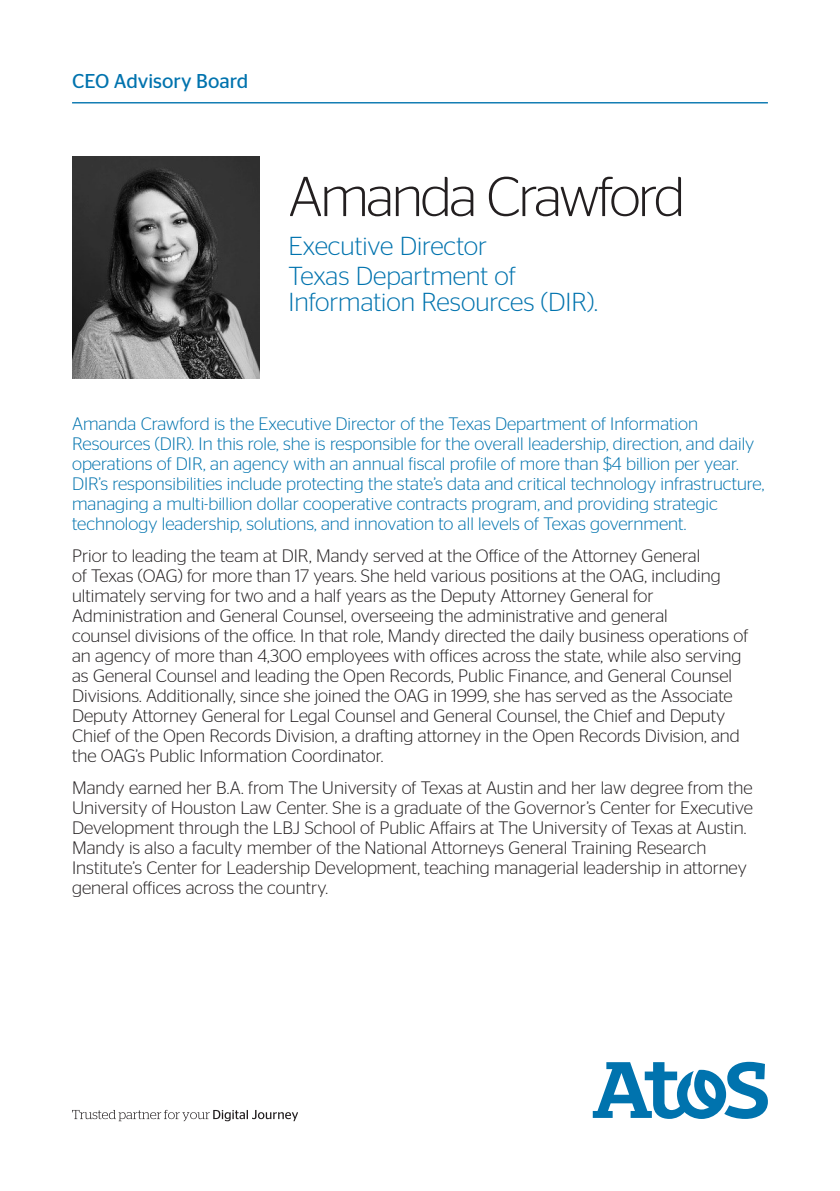
<style>
.page{position:relative;width:840px;height:1191px;background:#fff}
.page>*{position:absolute;margin:0;border:0;box-sizing:border-box;transform-origin:0 0}
.Cover_Title{font:300 56px "Stag Sans";letter-spacing:-.04em;color:#231f20}
.t1{font:300 26px/30px "Stag Sans";color:#0073ae}
.t2{font:20px "Stag Sans";color:#0073ae}
.Quote___Inside_Body{font:300 18px/20px "Stag Sans";color:#231f20}
.Quote___Inside_Body-2{font:300 18px/20px "Stag Sans";color:#0073ae}
</style>
<div class="page">
<hr style="left:72px;top:102px;width:695px;height:1px;background:#0073ae">
<svg style="left:72px;top:1109px;width:226px;height:12px"></svg>
<svg style="left:592px;top:1061px;width:175px;height:58px"></svg>
<img style="left:72px;top:156px;width:187px;height:222px">
<p class="t2" style="left:72px;top:70px;width:178px">CEO Advisory Board</p>
<p class="Cover_Title" style="left:288px;top:166px;width:398px">Amanda Crawford</p>
<p class="t1" style="left:288px;top:231px;width:229px">Executive Director<br>Texas Department of</p>
<p class="t1" style="left:288px;top:287px;width:311px">Information Resources (DIR).</p>
<p class="Quote___Inside_Body-2" style="left:72px;top:413px;width:693px">Amanda Crawford is the Executive Director of the Texas Department of Information Resources (DIR). In this role, she is responsible for the overall leadership, direction, and daily operations of DIR, an agency with an annual fiscal profile of more than $4 billion per year.<br>DIR’s responsibilities include protecting the state’s data and critical technology infrastructure, managing a multi-billion dollar cooperative contracts program, and providing strategic technology leadership, solutions, and innovation to all levels of Texas government.</p>
<p class="Quote___Inside_Body" style="left:72px;top:545px;width:677px">Prior to leading the team at DIR, Mandy served at the Office of the Attorney General<br>of Texas (OAG) for more than 17 years. She held various positions at the OAG, including ultimately serving for two and a half years as the Deputy Attorney General for Administration and General Counsel, overseeing the administrative and general<br>counsel divisions of the office. In that role, Mandy directed the daily business operations of an agency of more than 4,300 employees with offices across the state, while also serving as General Counsel and leading the Open Records, Public Finance, and General Counsel Divisions. Additionally, since she joined the OAG in 1999, she has served as the Associate Deputy Attorney General for Legal Counsel and General Counsel, the Chief and Deputy Chief of the Open Records Division, a drafting attorney in the Open Records Division, and the OAG’s Public Information Coordinator.</p>
<p class="Quote___Inside_Body" style="left:72px;top:777px;width:682px">Mandy earned her B.A. from The University of Texas at Austin and her law degree from the University of Houston Law Center. She is a graduate of the Governor’s Center for Executive Development through the LBJ School of Public Affairs at The University of Texas at Austin.<br>Mandy is also a faculty member of the National Attorneys General Training Research Institute’s Center for Leadership Development, teaching managerial leadership in attorney general offices across the country.</p>
</div>
